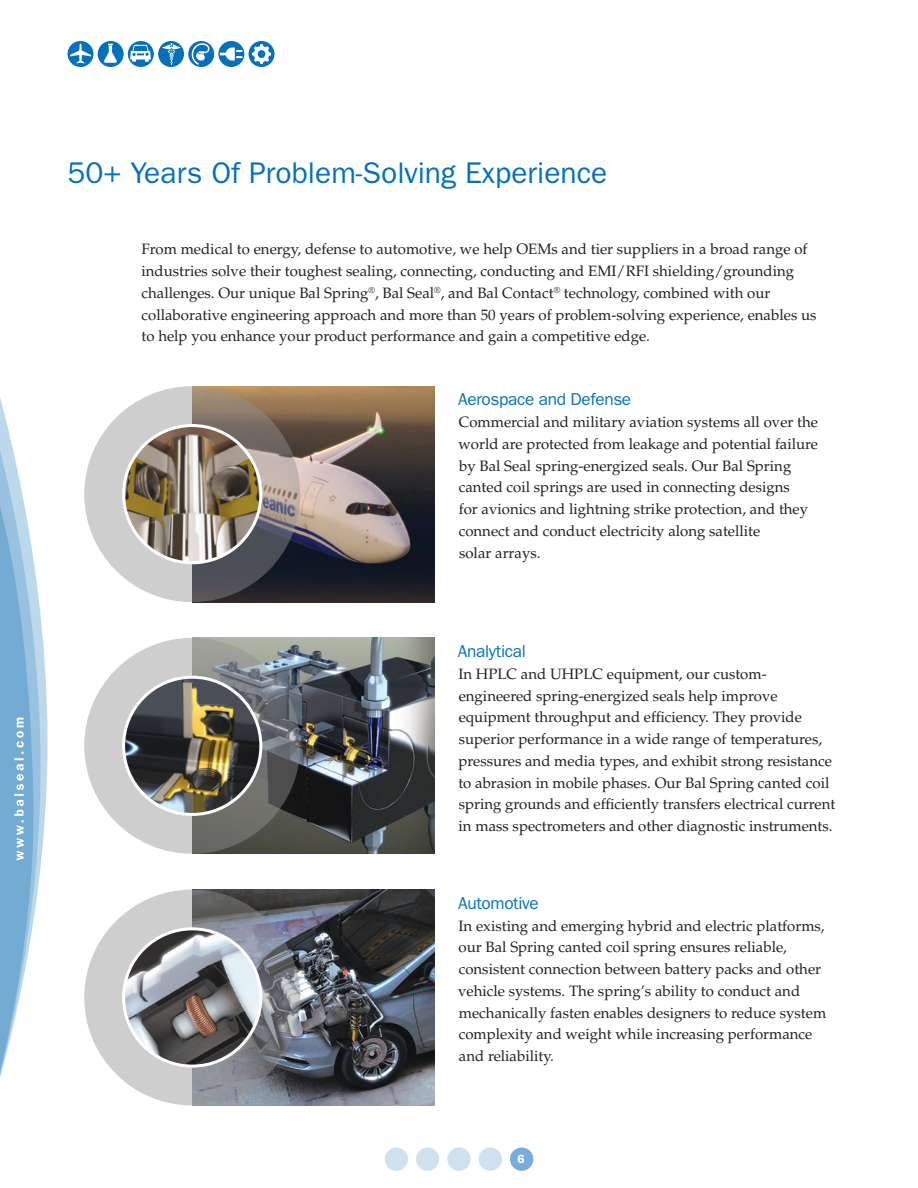
<style>
.page{position:relative;width:918px;height:1188px;background:#fff}
.page>*{position:absolute;margin:0;border:0;box-sizing:border-box;transform-origin:0 0}
.TITLE_HEAD{font:30px "ITC Franklin Gothic Std";color:#0671ba}
.Sub_HEAD_-_FRANKLIN{font:17.25px "ITC Franklin Gothic Std";letter-spacing:-.02em;color:#0671ba}
.BODY_-_SERIF_-_PALAT{font:15px/21.8px "Palatino LT Std";color:#231f20}
.t1{font:600 12px "ITC Franklin Gothic Std";color:#fff}
</style>
<div class="page">
<div style="left:385px;top:1148px;width:23px;height:23px;background:#cfe1ef;border-radius:50%"></div>
<div style="left:416px;top:1148px;width:23px;height:23px;background:#cfe1ef;border-radius:50%"></div>
<div style="left:447px;top:1148px;width:24px;height:23px;background:#cfe1ef;border-radius:50%"></div>
<div style="left:479px;top:1148px;width:23px;height:23px;background:#cfe1ef;border-radius:50%"></div>
<div style="left:510px;top:1148px;width:23px;height:23px;background:#7aabdb;border-radius:50%"></div>
<img style="left:249px;top:41px;width:26px;height:26px;border-radius:13px">
<img style="left:218px;top:41px;width:26px;height:26px;border-radius:13px">
<img style="left:158px;top:41px;width:26px;height:26px;border-radius:13px">
<img style="left:188px;top:41px;width:26px;height:26px;border-radius:13px">
<img style="left:128px;top:41px;width:26px;height:26px;border-radius:13px">
<img style="left:98px;top:41px;width:26px;height:26px;border-radius:13px">
<img style="left:68px;top:41px;width:26px;height:26px;border-radius:13px">
<svg style="left:0;top:398px;width:48px;height:679px"></svg>
<img style="left:202px;top:386px;width:232px;height:216px">
<img style="left:202px;top:638px;width:232px;height:216px">
<img style="left:202px;top:890px;width:232px;height:216px">
<svg style="left:84px;top:890px;width:216px;height:216px;fill:#cfcece"></svg>
<svg style="left:84px;top:638px;width:216px;height:216px;fill:#cfcece"></svg>
<svg style="left:84px;top:386px;width:216px;height:216px;fill:#cfcece"></svg>
<img style="left:124px;top:929px;width:137px;height:137px;border-radius:69px">
<div style="left:122px;top:927px;width:140px;height:141px;border:3px solid #fff;border-radius:50%"></div>
<img style="left:124px;top:677px;width:137px;height:137px;border-radius:69px">
<div style="left:122px;top:676px;width:140px;height:140px;border:3px solid #fff;border-radius:50%"></div>
<img style="left:124px;top:426px;width:137px;height:137px;border-radius:69px">
<div style="left:122px;top:424px;width:140px;height:140px;border:3px solid #fff;border-radius:50%"></div>
<p class="TITLE_HEAD" style="left:68px;top:155px;width:541px">50+ Years Of Problem-Solving Experience</p>
<p class="BODY_-_SERIF_-_PALAT" style="left:142px;top:239px;width:676px">From medical to energy, defense to automotive, we help OEMs and tier suppliers in a broad range of industries solve their toughest sealing, connecting, conducting and EMI/RFI shielding/grounding challenges. Our unique Bal Spring<sup>®</sup>, Bal Seal<sup>®</sup>, and Bal Contact<sup>®</sup> technology, combined with our collaborative engineering approach and more than 50 years of problem-solving experience, enables us to help you enhance your product performance and gain a competitive edge.</p>
<p class="Sub_HEAD_-_FRANKLIN" style="left:458px;top:390px;width:175px">Aerospace and Defense</p>
<p class="BODY_-_SERIF_-_PALAT" style="left:458px;top:412px;width:361px">Commercial and military aviation systems all over the world are protected from leakage and potential failure by Bal Seal spring-energized seals. Our Bal Spring canted coil springs are used in connecting designs<br>for avionics and lightning strike protection, and they connect and conduct electricity along satellite<br>solar arrays.</p>
<p class="Sub_HEAD_-_FRANKLIN" style="left:458px;top:641px;width:69px">Analytical</p>
<p class="BODY_-_SERIF_-_PALAT" style="left:458px;top:663px;width:378px">In HPLC and UHPLC equipment, our custom&shy;engineered spring-energized seals help improve equipment throughput and efficiency. They provide superior performance in a wide range of temperatures, pressures and media types, and exhibit strong resistance to abrasion in mobile phases. Our Bal Spring canted coil spring grounds and efficiently transfers electrical current in mass spectrometers and other diagnostic instruments.</p>
<p class="Sub_HEAD_-_FRANKLIN" style="left:458px;top:893px;width:82px">Automotive</p>
<p class="BODY_-_SERIF_-_PALAT" style="left:458px;top:915px;width:370px">In existing and emerging hybrid and electric platforms, our Bal Spring canted coil spring ensures reliable, consistent connection between battery packs and other vehicle systems. The spring’s ability to conduct and mechanically fasten enables designers to reduce system complexity and weight while increasing performance and reliability.</p>
<p class="t1" style="left:518px;top:1152px;width:9px">6</p>
</div>
